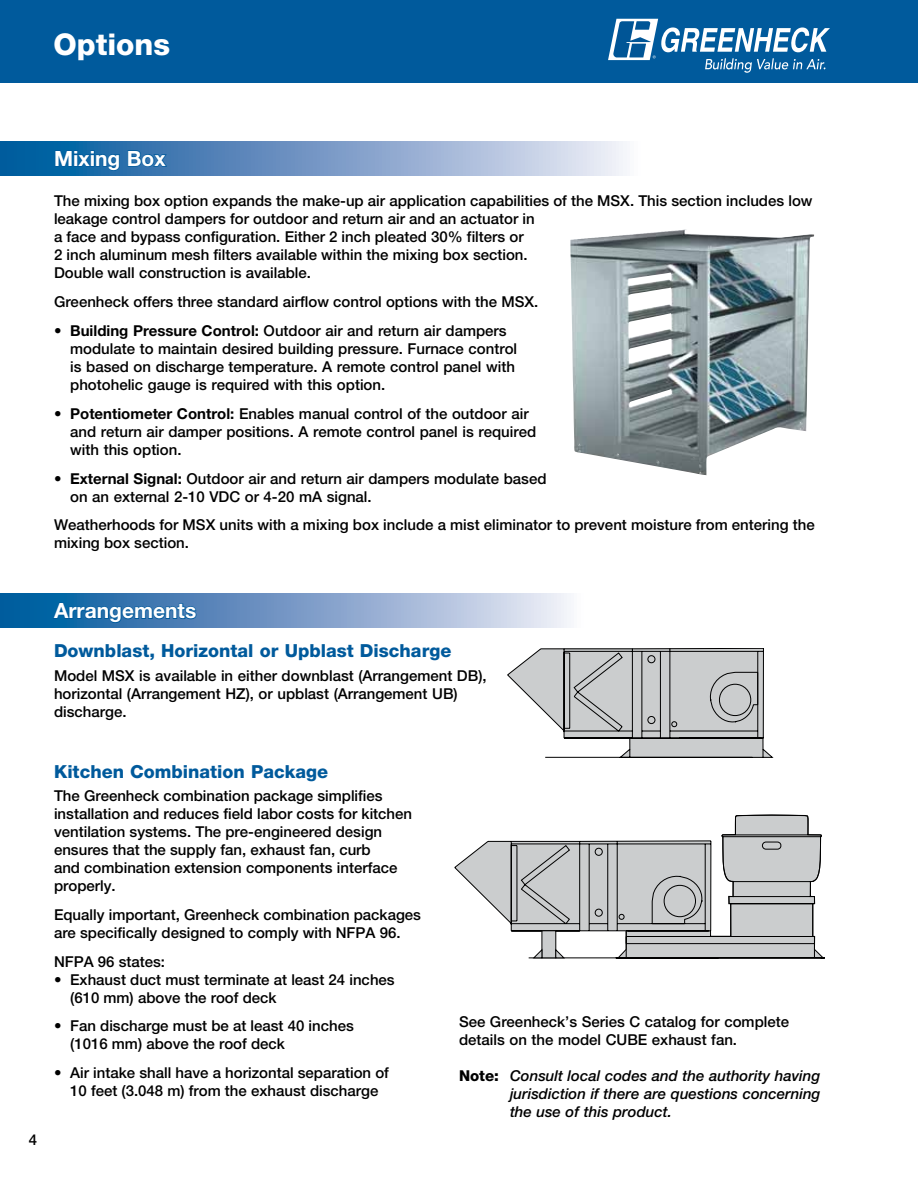
<style>
.page{position:relative;width:918px;height:1188px;background:#fff}
.page>*{position:absolute;margin:0;border:0;box-sizing:border-box;transform-origin:0 0}
.t1{font:800 30px "Helvetica Neue LT Std";color:#fff}
.t2{font:700 21px "Helvetica Neue LT Std";color:#fff}
.t3{font:800 18px "Helvetica Neue LT Std";color:#005a9c}
.t4{font:500 15px/18px "Helvetica Neue LT Std";color:#000}
.t5{font:italic 500 15px/18px "Helvetica Neue LT Std";color:#000;text-align:justify}
.s1{font-weight:700}
.s2{font-weight:800;font-style:normal}
</style>
<div class="page">
<svg style="left:455px;top:814px;width:370px;height:144px"></svg>
<svg style="left:507px;top:648px;width:267px;height:110px"></svg>
<svg style="left:0;top:594px;width:571px;height:34px;background:#84a6cd"></svg>
<svg style="left:52px;top:598px;width:145px;height:26px;background:#206aa7"></svg>
<svg style="left:0;top:142px;width:627px;height:33px;background:#7fa2ca"></svg>
<svg style="left:54px;top:146px;width:67px;height:26px;background:#0b63a2"></svg>
<svg style="left:127px;top:149px;width:42px;height:19px"></svg>
<img style="left:570px;top:229px;width:244px;height:246px">
<div style="left:0;top:0;width:918px;height:82px;background:#005a9c"></div>
<svg style="left:608px;top:19px;width:222px;height:54px"></svg>
<h1 class="t1" style="left:53px;top:26px;width:118px">Options</h1>
<h2 class="t2" style="left:54px;top:145px;width:113px">Mixing Box</h2>
<p class="t4" style="left:54px;top:192px;width:760px">The mixing box option expands the make-up air application capabilities of the MSX. This section includes low leakage control dampers for outdoor and return air and an actuator in<br>a face and bypass configuration. Either 2 inch pleated 30% filters or<br>2 inch aluminum mesh filters available within the mixing box section.<br>Double wall construction is available.</p>
<p class="t4" style="left:54px;top:293px;width:486px">Greenheck offers three standard airflow control options with the MSX.</p>
<p class="t4" style="left:70px;top:321px;width:448px;text-indent:-16px">• <span class="s1">Building Pressure Control:</span> Outdoor air and return air dampers modulate to maintain desired building pressure. Furnace control is based on discharge temperature. A remote control panel with photohelic gauge is required with this option.</p>
<p class="t4" style="left:70px;top:404px;width:468px;text-indent:-16px">• <span class="s1">Potentiometer Control:</span> Enables manual control of the outdoor air and return air damper positions. A remote control panel is required with this option.</p>
<p class="t4" style="left:70px;top:469px;width:478px;text-indent:-16px">• <span class="s1">External Signal:</span> Outdoor air and return air dampers modulate based on an external 2-10 VDC or 4-20 mA signal.</p>
<p class="t4" style="left:54px;top:516px;width:762px">Weatherhoods for MSX units with a mixing box include a mist eliminator to prevent moisture from entering the mixing box section.</p>
<h2 class="t2" style="left:54px;top:598px;width:144px">Arrangements</h2>
<p class="t3" style="left:54px;top:640px;width:399px">Downblast, Horizontal or Upblast Discharge</p>
<p class="t4" style="left:54px;top:666px;width:434px">Model MSX is available in either downblast (Arrangement DB), horizontal (Arrangement HZ), or upblast (Arrangement UB) discharge.</p>
<p class="t4" style="left:29px;top:1130px;width:10px">4</p>
<p class="t3" style="left:54px;top:760px;width:276px">Kitchen Combination Package</p>
<p class="t4" style="left:54px;top:786px;width:360px">The Greenheck combination package simplifies installation and reduces field labor costs for kitchen ventilation systems. The pre-engineered design ensures that the supply fan, exhaust fan, curb<br>and combination extension components interface properly.</p>
<p class="t4" style="left:54px;top:905px;width:369px">Equally important, Greenheck combination packages are specifically designed to comply with NFPA 96.</p>
<p class="t4" style="left:54px;top:952px;width:113px">NFPA 96 states:</p>
<p class="t4" style="left:70px;top:970px;width:326px;text-indent:-16px">• Exhaust duct must terminate at least 24 inches (610 mm) above the roof deck</p>
<p class="t4" style="left:70px;top:1017px;width:285px;text-indent:-16px">• Fan discharge must be at least 40 inches (1016 mm) above the roof deck</p>
<p class="t4" style="left:54px;top:1064px;width:336px;text-align:center">• Air intake shall have a horizontal separation of<br>10 feet (3.048 m) from the exhaust discharge</p>
<p class="t4" style="left:459px;top:1012px;width:332px">See Greenheck’s Series C catalog for complete details on the model CUBE exhaust fan.</p>
<p class="t5" style="left:510px;top:1066px;width:312px;text-indent:-51px"><span class="s2">Note:</span> Consult local codes and the authority having jurisdiction if there are questions concerning the use of this product.</p>
</div>
